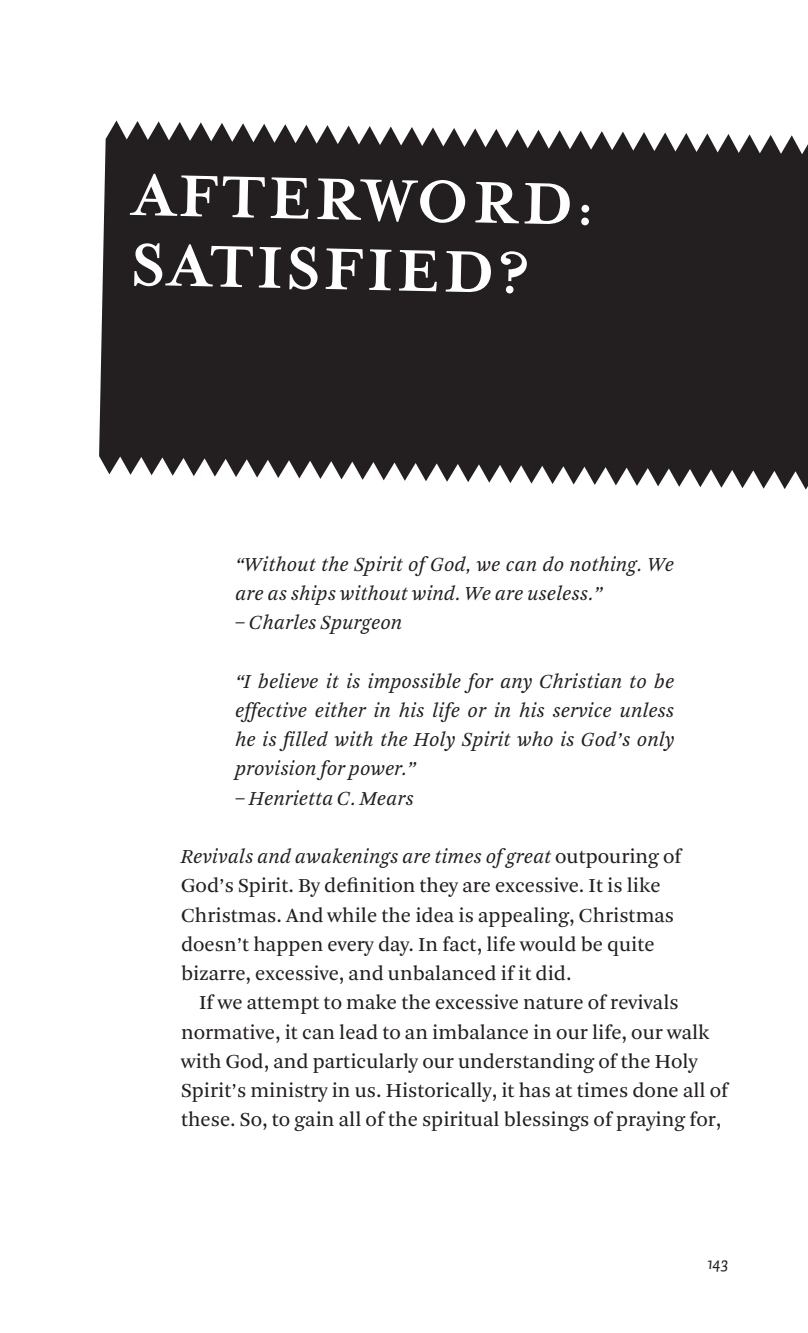
<style>
.page{position:relative;width:808px;height:1333px;background:#fff}
.page>*{position:absolute;margin:0;border:0;box-sizing:border-box;transform-origin:0 0}
.chapter_title{font:700 67.5px/69.5px "Mrs Eaves";color:#fff}
.chapter_intro{font:italic 20.7px/29.2px "Arnhem Blond";color:#231f20}
.body{font:20.7px/29.2px "Arnhem Blond";color:#231f20}
.body_intro{font:20.7px/29.2px "Arnhem Blond";color:#231f20}
.t1{font:italic 18px "Auto 2";color:#231f20}
.s1{font-style:italic}
</style>
<div class="page">
<svg style="left:99px;top:120px;width:708px;height:370px;background:#383435"></svg>
<p class="chapter_title" style="left:133px;top:162px;width:464px;rotate:1deg">af terword: satisf ied?</p>
<p class="chapter_intro" style="left:235px;top:549px;width:440px">“Without the Spirit of God, we can do nothing. We are as ships without wind. We are useless.”</p>
<p class="chapter_intro" style="left:235px;top:608px;width:168px">– Charles Spurgeon</p>
<p class="chapter_intro" style="left:235px;top:666px;width:440px;text-align:justify">“I believe it is impossible for any Christian to be effective either in his life or in his service unless he is filled with the Holy Spirit who is God’s only provision for power.”</p>
<p class="chapter_intro" style="left:235px;top:783px;width:180px">– Henrietta C. Mears</p>
<p class="body_intro" style="left:181px;top:842px;width:503px"><span class="s1">Revivals and awakenings are times of great</span> outpouring of God’s Spirit. By definition they are excessive. It is like Christmas. And while the idea is appealing, Christmas doesn’t happen every day. In fact, life would be quite bizarre, excessive, and unbalanced if it did.</p>
<p class="body" style="left:181px;top:988px;width:550px;text-indent:18px">If we attempt to make the excessive nature of revivals normative, it can lead to an imbalance in our life, our walk with God, and particularly our understanding of the Holy Spirit’s ministry in us. Historically, it has at times done all of these. So, to gain all of the spiritual blessings of praying for,</p>
<p class="t1" style="left:707px;top:1250px;width:8px">143</p>
</div>
